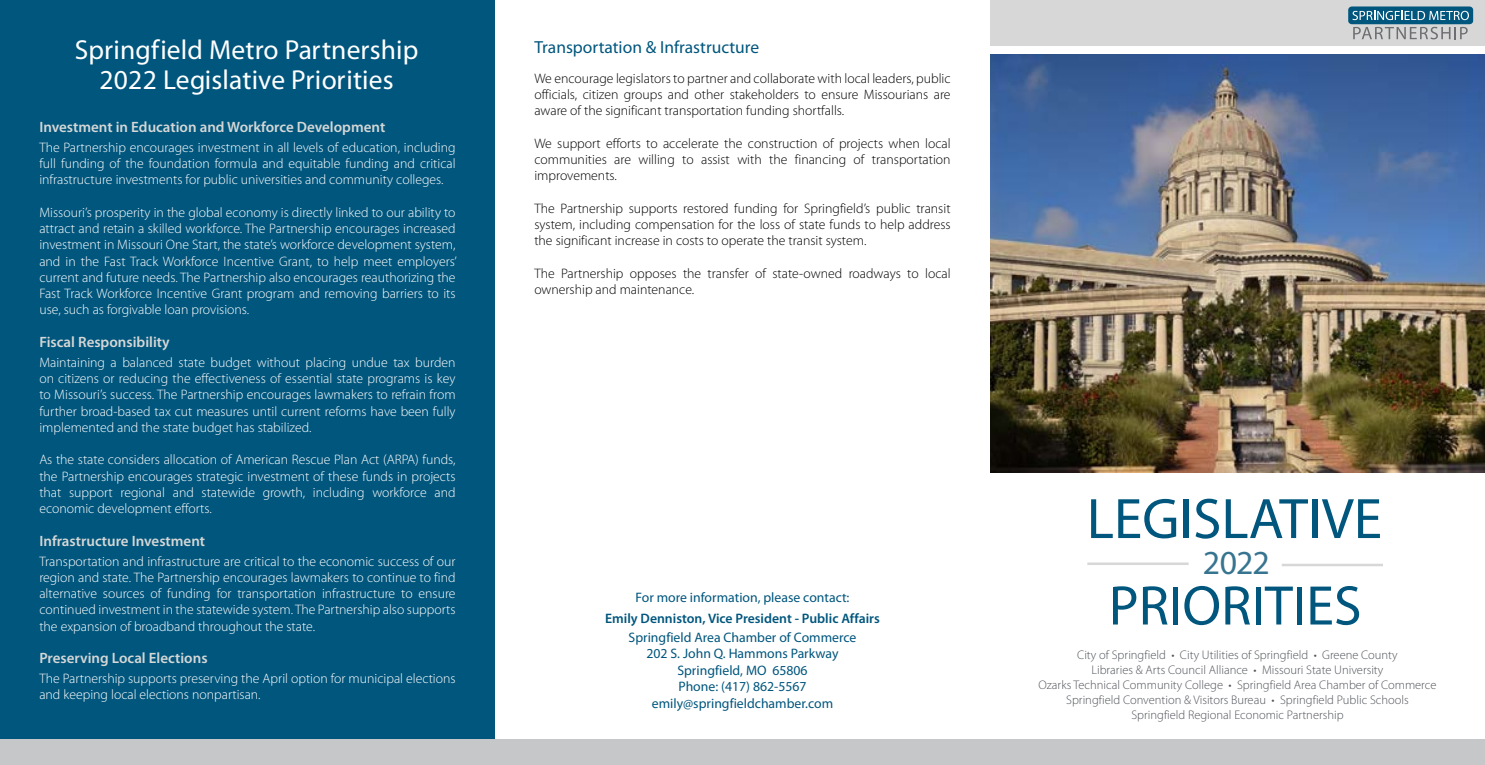
<style>
.page{position:relative;width:1485px;height:765px;background:#fff}
.page>*{position:absolute;margin:0;border:0;box-sizing:border-box;transform-origin:0 0}
.t1{font:57.5px "Myriad Pro";color:#00567d}
.t2{font:56.25px "Myriad Pro";color:#00567d}
.t3{font:33.75px "Myriad Pro";color:#367490}
.t4{font:27.5px/30px "Myriad Pro";letter-spacing:.005em;color:#fff;text-align:center}
.t5{font:17.5px "Myriad Pro";color:#00567d}
.t6{font:600 15px "Myriad Pro";color:#d6d7d6}
.t7{font:300 13.75px/16.2px "Myriad Pro";color:#fff;text-align:justify}
.t8{font:300 13.75px/16.2px "Myriad Pro";color:#000;text-align:justify}
.t9{font:13.75px/16.5px "Myriad Pro";color:#00567d;text-align:center}
.t10{font:600 13.75px "Myriad Pro";color:#00567d}
.t11{font:300 12.5px/15px "Myriad Pro";color:#52555b;text-align:center}
</style>
<div class="page">
<div style="left:990px;top:0;width:495px;height:45px;background:#d6d7d6"></div>
<img style="left:990px;top:54px;width:495px;height:418px">
<div style="left:0;top:0;width:495px;height:759px;background:#00567d"></div>
<div style="left:0;top:739px;width:1485px;height:26px;background:#c5c7c8"></div>
<div style="left:1348px;top:6px;width:125px;height:18px;background:#00567d;border-radius:4px"></div>
<svg style="left:1352px;top:11px;width:117px;height:9px"></svg>
<svg style="left:1353px;top:27px;width:115px;height:12px"></svg>
<hr style="left:1087px;top:563px;width:102px;height:2px;background:#d6d7d6">
<hr style="left:1282px;top:564px;width:101px;height:2px;background:#d6d7d6">
<h3 class="t4" style="left:75px;top:35px;width:345px">Springfield Metro Partnership<br>2022 Legislative Priorities</h3>
<p class="t6" style="left:39px;top:117px;width:347px">Investment in Education and Workforce Development</p>
<p class="t7" style="left:39px;top:139px;width:418px">The Partnership encourages investment in all levels of education, including full funding of the foundation formula and equitable funding and critical infrastructure investments for public universities and community colleges.</p>
<p class="t7" style="left:39px;top:205px;width:419px">Missouri’s prosperity in the global economy is directly linked to our ability to attract and retain a skilled workforce. The Partnership encourages increased investment in Missouri One Start, the state’s workforce development system, and in the Fast Track Workforce Incentive Grant, to help meet employers’ current and future needs. The Partnership also encourages reauthorizing the Fast Track Workforce Incentive Grant program and removing barriers to its use, such as forgivable loan provisions.</p>
<p class="t6" style="left:39px;top:332px;width:132px">Fiscal Responsibility</p>
<p class="t7" style="left:39px;top:354px;width:418px">Maintaining a balanced state budget without placing undue tax burden on citizens or reducing the effectiveness of essential state programs is key to Missouri’s success. The Partnership encourages lawmakers to refrain from further broad-based tax cut measures until current reforms have been fully implemented and the state budget has stabilized.</p>
<p class="t7" style="left:39px;top:452px;width:418px">As the state considers allocation of American Rescue Plan Act (ARPA) funds, the Partnership encourages strategic investment of these funds in projects that support regional and statewide growth, including workforce and economic development efforts.</p>
<p class="t6" style="left:39px;top:531px;width:167px">Infrastructure Investment</p>
<p class="t7" style="left:39px;top:553px;width:418px">Transportation and infrastructure are critical to the economic success of our region and state. The Partnership encourages lawmakers to continue to find alternative sources of funding for transportation infrastructure to ensure continued investment in the statewide system. The Partnership also supports the expansion of broadband throughout the state.</p>
<p class="t6" style="left:39px;top:649px;width:170px">Preserving Local Elections</p>
<p class="t7" style="left:39px;top:671px;width:418px">The Partnership supports preserving the April option for municipal elections and keeping local elections nonpartisan.</p>
<p class="t5" style="left:534px;top:36px;width:226px">Transportation &amp; Infrastructure</p>
<p class="t8" style="left:534px;top:70px;width:418px">We encourage legislators to partner and collaborate with local leaders, public officials, citizen groups and other stakeholders to ensure Missourians are aware of the significant transportation funding shortfalls.</p>
<p class="t8" style="left:534px;top:135px;width:418px">We support efforts to accelerate the construction of projects when local communities are willing to assist with the financing of transportation improvements.</p>
<p class="t8" style="left:534px;top:200px;width:418px">The Partnership supports restored funding for Springfield’s public transit system, including compensation for the loss of state funds to help address the significant increase in costs to operate the transit system.</p>
<p class="t8" style="left:534px;top:265px;width:418px">The Partnership opposes the transfer of state-owned roadways to local ownership and maintenance.</p>
<p class="t9" style="left:636px;top:589px;width:215px">For more information, please contact:</p>
<p class="t10" style="left:605px;top:610px;width:276px">Emily Denniston, Vice President - Public Affairs</p>
<p class="t9" style="left:629px;top:629px;width:229px">Springfield Area Chamber of Commerce<br>202 S. John Q. Hammons Parkway<br>Springf ield, MO 65806<br>Phone: (417) 862-5567 emily@springfieldchamber.com</p>
<h1 class="t1" style="left:1087px;top:483px;width:297px">LEGISLATIVE</h1>
<h3 class="t3" style="left:1203px;top:542px;width:68px">2022</h3>
<h2 class="t2" style="left:1109px;top:571px;width:254px">PRIORITIES</h2>
<p class="t11" style="left:1039px;top:647px;width:399px">City of Springfield • City Utilities of Springfield • Greene County<br>Libraries &amp; Arts Council Alliance • Missouri State University<br>Ozarks Technical Community College • Springfield Area Chamber of Commerce Springfield Convention &amp; Visitors Bureau • Springfield Public Schools Springfield Regional Economic Partnership</p>
</div>
